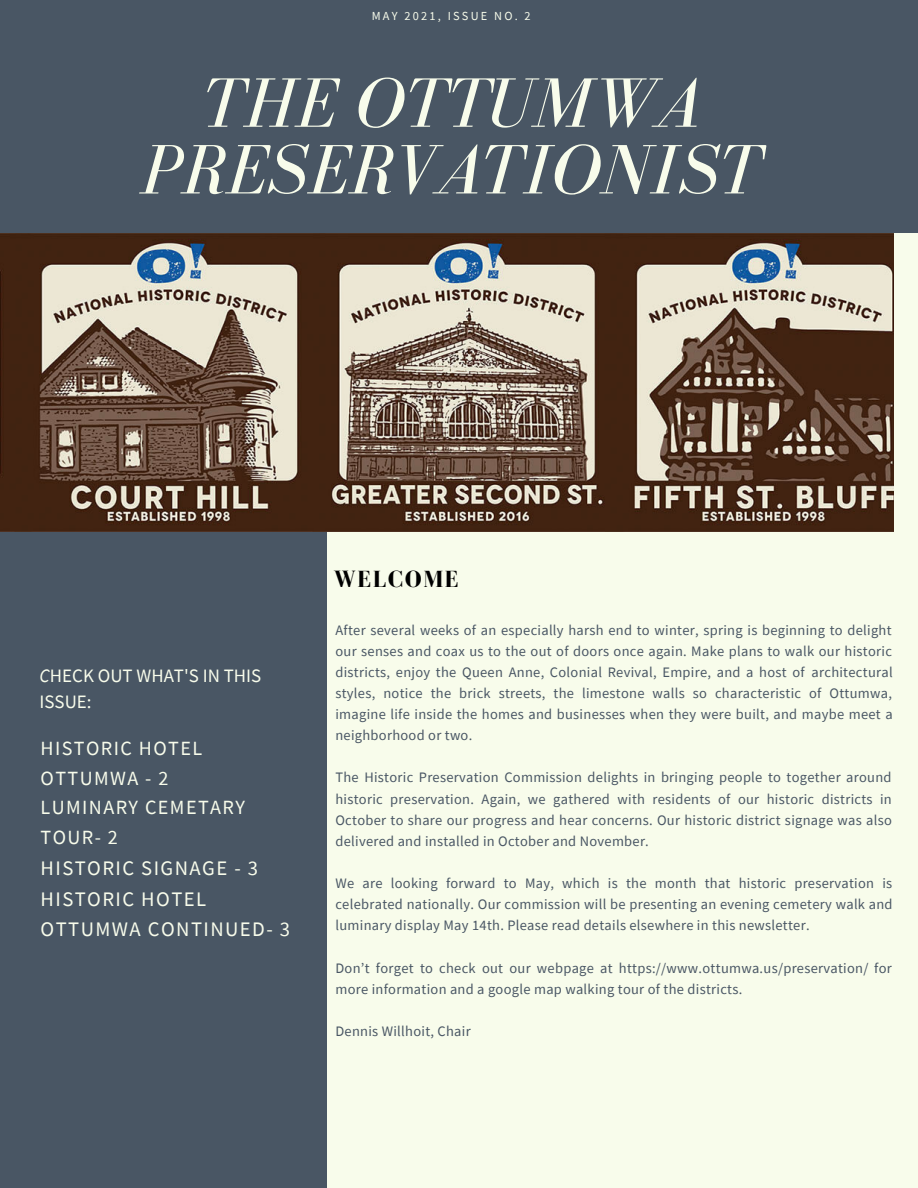
<style>
.page{position:relative;width:918px;height:1188px;background:#f8fceb}
.page>*{position:absolute;margin:0;border:0;box-sizing:border-box;transform-origin:0 0}
.t1{font:italic 72px/66.8px "Bodoni FLF";color:#f8fceb;text-align:center}
.t2{font:700 24px "Bodoni FLF";letter-spacing:.07em;color:#000}
.t3{font:20.7px/30.8px "Source Sans Pro";letter-spacing:.07em;color:#f8fceb}
.t4{font:20.1px/29.5px "Source Sans Pro";letter-spacing:.07em;color:#f8fceb}
.t5{font:18.9px/26.1px "Source Sans Pro";color:#f8fceb}
.t6{font:14.4px/21.1px "Source Sans Pro";letter-spacing:.02em;color:#495664;text-align:justify}
.t7{font:12.3px "Source Sans Pro";letter-spacing:.18em;color:#f8fceb}
.s1{font-style:italic}
</style>
<div class="page">
<div style="left:0;top:532px;width:326px;height:656px;background:#495664"></div>
<div style="left:0;top:0;width:918px;height:233px;background:#495664"></div>
<img style="left:0;top:233px;width:893px;height:299px">
<p class="t7" style="left:372px;top:8px;width:161px">MAY 2021, ISSUE NO. 2</p>
<p class="t1" style="left:141px;top:69px;width:622px">THE OTTUMWA<br>PRESERVATIONIST</p>
<p class="t5" style="left:40px;top:662px;width:223px"><span class="s1">C</span>HECK OUT WHAT'S IN THIS<br>ISSUE:</p>
<p class="t4" style="left:41px;top:733px;width:163px">HISTORIC HOTEL<br>OTTUMWA - 2</p>
<p class="t4" style="left:41px;top:792px;width:206px">LUMINARY CEMETARY<br>TOUR- 2</p>
<p class="t3" style="left:41px;top:852px;width:219px">HISTORIC SIGNAGE - 3</p>
<p class="t3" style="left:41px;top:883px;width:251px">HISTORIC HOTEL<br>OTTUMWA CONTINUED- 3</p>
<p class="t2" style="left:333px;top:566px;width:127px">WELCOME</p>
<p class="t6" style="left:335px;top:619px;width:559px">After several weeks of an especially harsh end to winter, spring is beginning to delight our senses and coax us to the out of doors once again. Make plans to walk our historic districts, enjoy the Queen Anne, Colonial Revival, Empire, and a host of architectural styles, notice the brick streets, the limestone walls so characteristic of Ottumwa, imagine life inside the homes and businesses when they were built, and maybe meet a neighborhood or two.</p>
<p class="t6" style="left:335px;top:767px;width:558px">The Historic Preservation Commission delights in bringing people to together around historic preservation. Again, we gathered with residents of our historic districts in October to share our progress and hear concerns. Our historic district signage was also delivered and installed in October and November.</p>
<p class="t6" style="left:335px;top:872px;width:559px">We are looking forward to May, which is the month that historic preservation is celebrated nationally. Our commission will be presenting an evening cemetery walk and luminary display May 14th. Please read details elsewhere in this newsletter.</p>
<p class="t6" style="left:335px;top:957px;width:558px">Don’t forget to check out our webpage at https://www.ottumwa.us/preservation/ for more information and a google map walking tour of the districts.</p>
<p class="t6" style="left:335px;top:1020px;width:137px">Dennis Willhoit, Chair</p>
</div>
